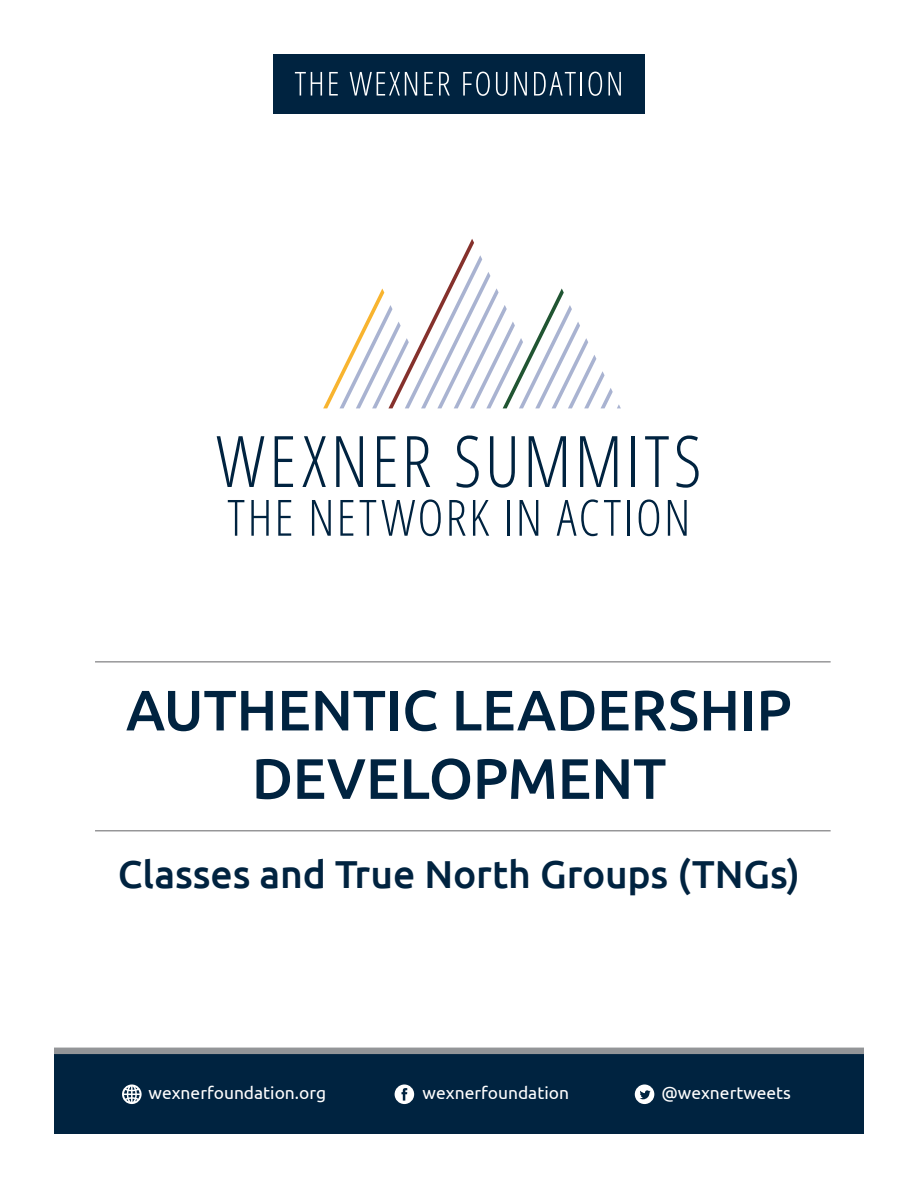
<style>
.page{position:relative;width:918px;height:1188px;background:#fff}
.page>*{position:absolute;margin:0;border:0;box-sizing:border-box;transform-origin:0 0}
.t1{font:300 condensed 71.1px "Open Sans";letter-spacing:.045em;color:#002340}
.t2{font:500 57px/68.4px "Ubuntu";color:#002340;text-align:center}
.t3{font:300 condensed 50.1px "Open Sans";letter-spacing:.04em;color:#002340}
.t4{font:500 39px "Ubuntu";letter-spacing:-.005em;color:#002340}
.t5{font:17.4px "Ubuntu";color:#fff}
</style>
<div class="page">
<div style="left:273px;top:54px;width:372px;height:59px;background:#002340"></div>
<svg style="left:295px;top:72px;width:27px;height:24px"></svg>
<svg style="left:329px;top:72px;width:9px;height:24px"></svg>
<svg style="left:350px;top:72px;width:67px;height:24px"></svg>
<svg style="left:424px;top:72px;width:9px;height:24px"></svg>
<svg style="left:439px;top:72px;width:11px;height:24px"></svg>
<svg style="left:463px;top:72px;width:27px;height:24px"></svg>
<svg style="left:496px;top:72px;width:12px;height:24px"></svg>
<svg style="left:514px;top:72px;width:13px;height:24px"></svg>
<svg style="left:534px;top:72px;width:48px;height:24px"></svg>
<svg style="left:589px;top:72px;width:13px;height:24px"></svg>
<svg style="left:608px;top:72px;width:13px;height:24px"></svg>
<div style="left:54px;top:1054px;width:810px;height:80px;background:#002340"></div>
<svg style="left:122px;top:1084px;width:20px;height:20px"></svg>
<svg style="left:635px;top:1084px;width:19px;height:20px"></svg>
<svg style="left:395px;top:1084px;width:19px;height:20px"></svg>
<div style="left:54px;top:1048px;width:810px;height:6px;background:#939598"></div>
<svg style="left:323px;top:239px;width:298px;height:169px"></svg>
<hr style="left:95px;top:662px;width:736px;height:1px;background:#636366">
<hr style="left:95px;top:830px;width:736px;height:1px;background:#636366">
<p class="t1" style="left:216px;top:413px;width:487px">WEXNER SUMMITS</p>
<p class="t3" style="left:227px;top:484px;width:465px">THE NETWORK IN ACTION</p>
<p class="t2" style="left:126px;top:674px;width:667px">AUTHENTIC LEADERSHIP<br>DEVELOPMENT</p>
<p class="t4" style="left:118px;top:850px;width:684px">Classes and True North Groups (TNGs)</p>
<p class="t5" style="left:149px;top:1082px;width:179px">wexnerfoundation.org</p>
<p class="t5" style="left:423px;top:1082px;width:148px">wexnerfoundation</p>
<p class="t5" style="left:661px;top:1082px;width:131px">@wexnertweets</p>
</div>
